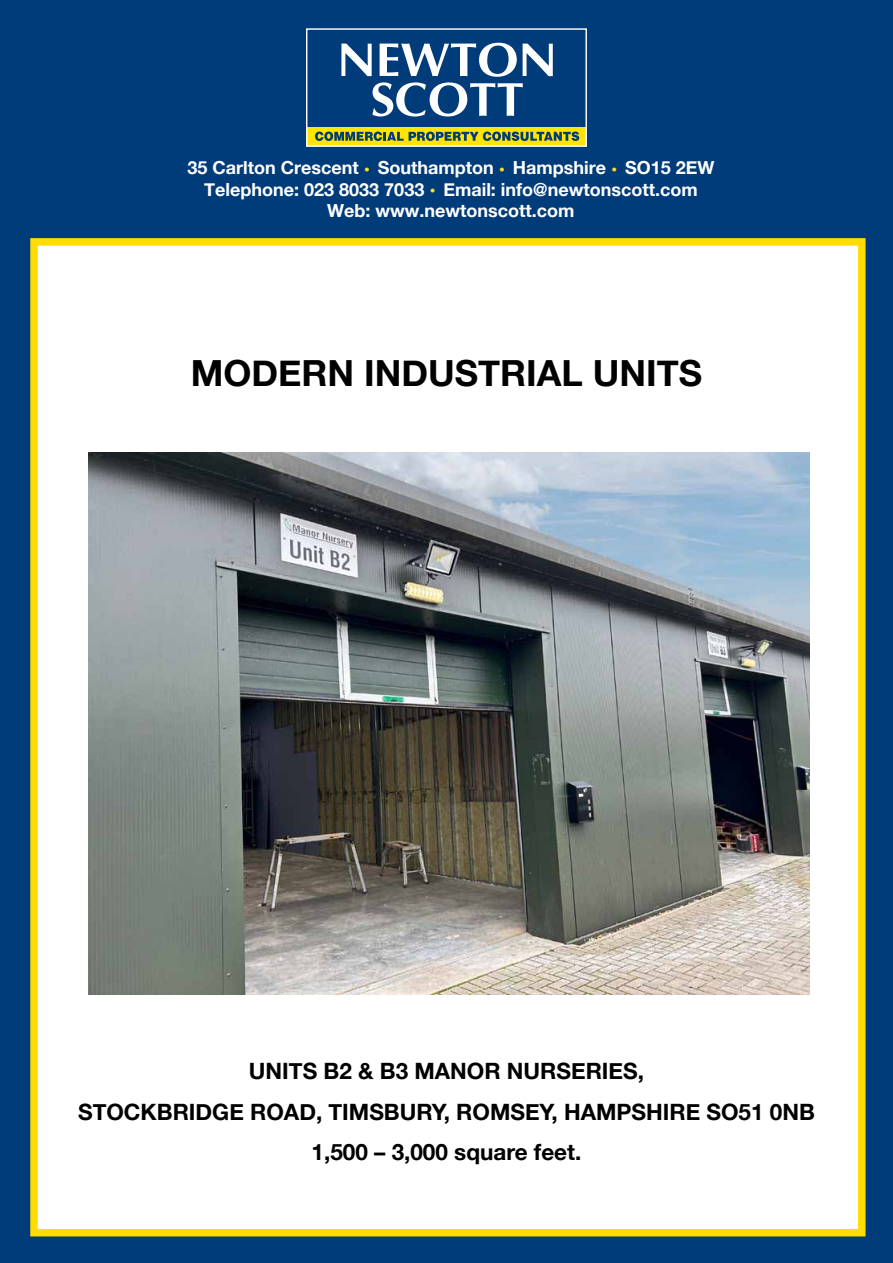
<style>
.page{position:relative;width:893px;height:1263px;background:#003b7a}
.page>*{position:absolute;margin:0;border:0;box-sizing:border-box;transform-origin:0 0}
.t1{font:700 36px "Helvetica Neue";color:#000}
.t2{font:700 22.5px/40.5px "Helvetica Neue";color:#000;text-align:center}
.t3{font:700 18px/21.6px "Helvetica Neue";color:#fff;text-align:center}
.s1{color:#ffdf1c}
</style>
<div class="page">
<div style="left:30px;top:238px;width:835px;height:998px;background:#fff;border:8px solid #fd0"></div>
<div style="left:307px;top:127px;width:279px;height:18px;background:#ffe600"></div>
<svg style="left:315px;top:132px;width:264px;height:9px"></svg>
<svg style="left:341px;top:43px;width:212px;height:74px"></svg>
<div style="left:306px;top:28px;width:281px;height:119px;border:1px solid #fff"></div>
<img style="left:88px;top:453px;width:722px;height:541px">
<p class="t3" style="left:187px;top:157px;width:529px">35 Carlton Crescent <span class="s1">•</span> Southampton <span class="s1">•</span> Hampshire <span class="s1">•</span> SO15 2EW<br>Telephone: 023 8033 7033 <span class="s1">•</span> Email: info@newtonscott.com<br>Web: www.newtonscott.com</p>
<h1 class="t1" style="left:191px;top:345px;width:513px">MODERN INDUSTRIAL UNITS</h1>
<p class="t2" style="left:78px;top:1051px;width:738px">UNITS B2 &amp; B3 MANOR NURSERIES,<br>STOCKBRIDGE ROAD, TIMSBURY, ROMSEY, HAMPSHIRE SO51 0NB<br>1,500 – 3,000 square feet.</p>
</div>
